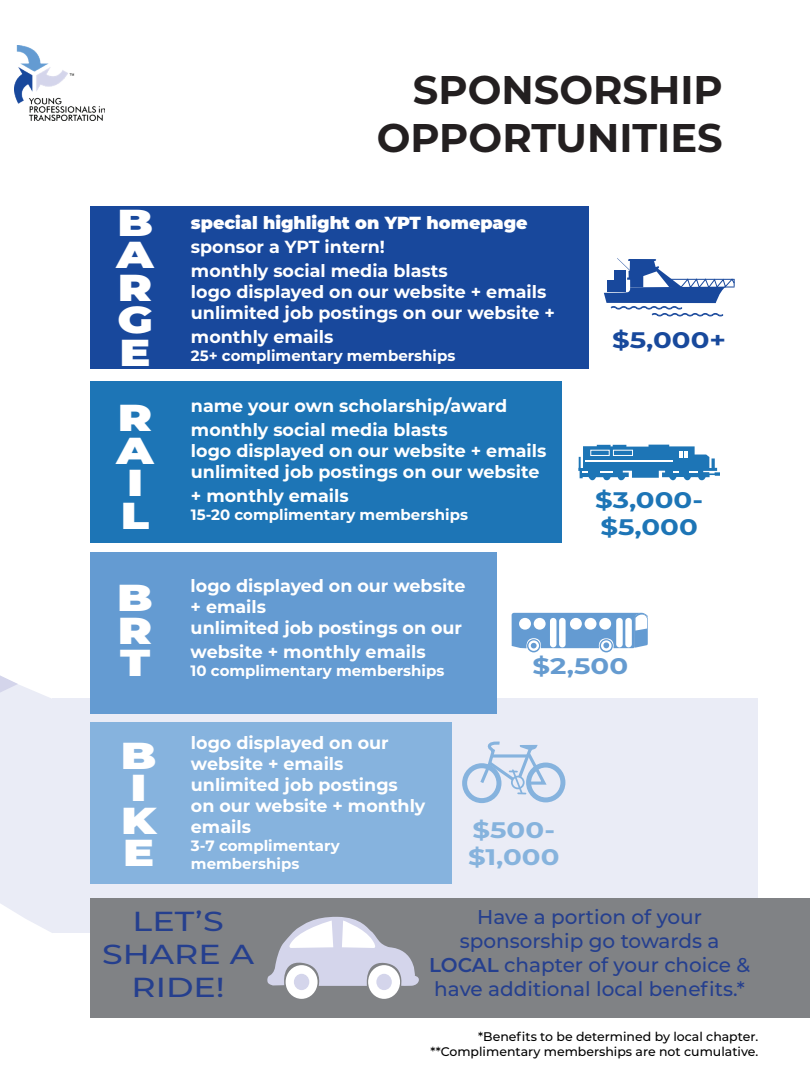
<style>
.page{position:relative;width:810px;height:1080px;background:#fff}
.page>*{position:absolute;margin:0;border:0;box-sizing:border-box;transform-origin:0 0}
.t1{font:700 40px/48px "Montserrat";color:#231f20;text-align:right}
.t2{font:900 37.5px/32.5px "Montserrat";color:#fff;text-align:justify;scale:1.23 1}
.t3{font:500 27.5px/33px "Montserrat";color:#253f8e;text-align:center;scale:1.21 1}
.t4{font:700 22.5px/27px "Montserrat";color:#1d75b6;scale:1.23 1}
.t5{font:700 22.5px/27px "Montserrat";color:#86b3dd;scale:1.23 1}
.t6{font:700 22.5px "Montserrat";color:#18499c;scale:1.23 1}
.t7{font:700 22.5px "Montserrat";color:#659bd0;scale:1.23 1}
.t8{font:500 20px/24px "Montserrat";color:#253f8e;text-align:center}
.t9{font:700 17.5px/21px "Montserrat";color:#fff}
.t10{font:900 17.5px "Montserrat";color:#fff}
.t11{font:700 15px/18px "Montserrat";color:#fff}
.t12{font:500 12.5px/15px "Montserrat";color:#000;text-align:right}
.s1{font-weight:600}
</style>
<div class="page">
<div style="left:53px;top:698px;width:705px;height:235px;background:#eaecf6"></div>
<svg style="left:0;top:675px;width:53px;height:258px;background:#ebedf6"></svg>
<svg style="left:604px;top:258px;width:131px;height:59px"></svg>
<svg style="left:578px;top:445px;width:142px;height:35px"></svg>
<hr style="left:585px;top:461px;width:88px;height:1px;background:#fff">
<div style="left:613px;top:450px;width:20px;height:6px;border:1px solid #fff"></div>
<div style="left:590px;top:450px;width:20px;height:6px;border:1px solid #fff"></div>
<svg style="left:600px;top:639px;width:13px;height:13px"></svg>
<svg style="left:601px;top:640px;width:11px;height:11px"></svg>
<svg style="left:527px;top:639px;width:13px;height:13px"></svg>
<svg style="left:528px;top:640px;width:11px;height:11px"></svg>
<svg style="left:512px;top:613px;width:136px;height:35px"></svg>
<div style="left:90px;top:722px;width:361px;height:162px;background:#86b3de"></div>
<div style="left:462px;top:763px;width:39px;height:40px;border:5px solid #86b3de;border-radius:50%"></div>
<div style="left:526px;top:763px;width:39px;height:39px;border:5px solid #86b3de;border-radius:50%"></div>
<svg style="left:478px;top:741px;width:71px;height:54px"></svg>
<img style="left:15px;top:45px;width:90px;height:75px">
<div style="left:90px;top:552px;width:407px;height:162px;background:#649bd2"></div>
<div style="left:90px;top:381px;width:472px;height:162px;background:#1d75b6"></div>
<div style="left:90px;top:206px;width:499px;height:162px;background:#18489c"></div>
<div style="left:90px;top:898px;width:720px;height:120px;background:#808285"></div>
<svg style="left:267px;top:917px;width:152px;height:69px"></svg>
<div style="left:368px;top:965px;width:32px;height:34px;background:#fff;border-radius:50%"></div>
<div style="left:286px;top:965px;width:32px;height:34px;background:#fff;border-radius:50%"></div>
<div style="left:376px;top:974px;width:16px;height:16px;background:#d4d5eb;border-radius:50%"></div>
<div style="left:294px;top:974px;width:15px;height:16px;background:#d4d5eb;border-radius:50%"></div>
<h2 class="t2" style="left:117px;top:204px;width:32px">B A R G E</h2>
<h2 class="t2" style="left:117px;top:400px;width:32px;text-align:left">R<br>A<br>I<br>L</h2>
<h2 class="t2" style="left:117px;top:579px;width:30px">B R T</h2>
<h2 class="t2" style="left:121px;top:737px;width:30px;text-align:left">B<br>I<br>K<br>E</h2>
<h1 class="t1" style="left:377px;top:64px;width:348px">SPONSORSHIP<br>OPPORTUNITIES</h1>
<p class="t10" style="left:191px;top:210px;width:338px">special highlight on YPT homepage</p>
<p class="t9" style="left:191px;top:234px;width:258px;line-height:24px">sponsor a YPT intern! monthly social media blasts</p>
<p class="t9" style="left:191px;top:280px;width:366px">logo displayed on our website + emails unlimited job postings on our website +</p>
<p class="t9" style="left:191px;top:325px;width:144px">monthly emails</p>
<p class="t11" style="left:191px;top:346px;width:266px">25+ complimentary memberships</p>
<p class="t9" style="left:191px;top:393px;width:318px;line-height:24px">name your own scholarship/award monthly social media blasts</p>
<p class="t9" style="left:191px;top:439px;width:357px">logo displayed on our website + emails unlimited job postings on our website</p>
<p class="t9" style="left:191px;top:484px;width:159px">+ monthly emails</p>
<p class="t11" style="left:191px;top:505px;width:279px">15-20 complimentary memberships</p>
<p class="t6" style="left:612px;top:324px;width:94px">$5,000+</p>
<p class="t4" style="left:595px;top:485px;width:89px">$3,000- $5,000</p>
<p class="t9" style="left:191px;top:574px;width:276px">logo displayed on our website + emails<br>unlimited job postings on our</p>
<p class="t9" style="left:191px;top:640px;width:236px">website + monthly emails</p>
<p class="t11" style="left:191px;top:661px;width:255px">10 complimentary memberships</p>
<p class="t7" style="left:533px;top:650px;width:79px">$2,500</p>
<p class="t9" style="left:191px;top:731px;width:236px">logo displayed on our website + emails unlimited job postings on our website + monthly emails</p>
<p class="t11" style="left:191px;top:836px;width:150px">3-7 complimentary memberships</p>
<p class="t5" style="left:468px;top:815px;width:76px">$500- $1,000</p>
<h3 class="t3" style="left:102px;top:904px;width:127px">LET’S<br>SHARE A<br>RIDE!</h3>
<p class="t8" style="left:429px;top:904px;width:323px">Have a portion of your sponsorship go towards a<br><span class="s1">LOCAL</span> chapter of your choice &amp; have additional local benefits.*</p>
<p class="t12" style="left:430px;top:1028px;width:329px">*Benefits to be determined by local chapter. **Complimentary memberships are not cumulative.</p>
</div>
